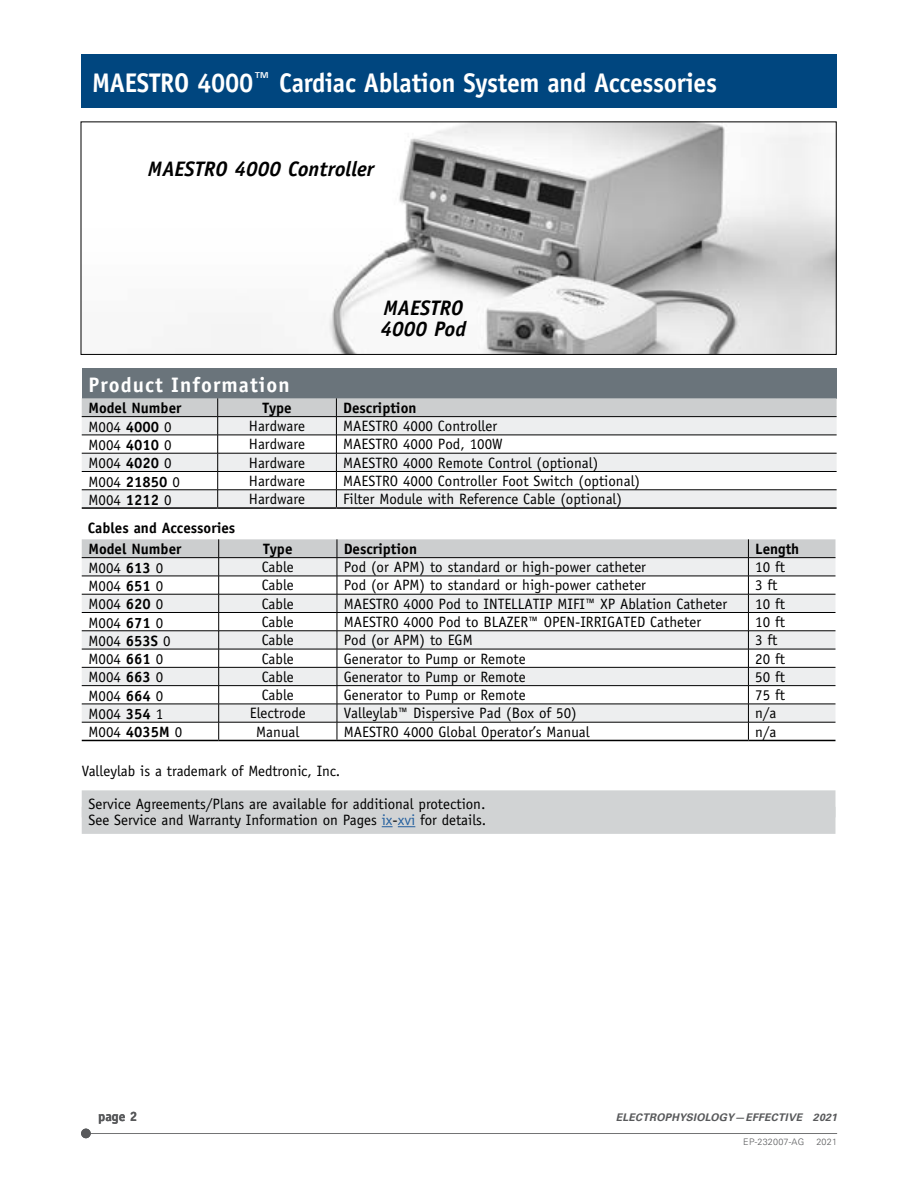
<style>
.page{position:relative;width:918px;height:1188px;background:#fff}
.page>*{position:absolute;margin:0;border:0;box-sizing:border-box;transform-origin:0 0}
.t1{font:700 27px "Officina Sans";letter-spacing:-.01em;color:#fff;scale:.95 1}
.t2{font:italic 700 21px/21px "Officina Sans";color:#000}
.t3{font:700 21px "Officina Sans";letter-spacing:.05em;color:#fff}
.t4{font:15px/16.5px "Officina Sans";color:#000}
.t5{font:700 15px/21px "Officina Sans";color:#000}
.t6{font:700 13.5px "Officina Sans";color:#58595b}
.t7{font:italic 700 10.5px "Univers LT Std";letter-spacing:.025em;color:#58595b}
.t8{font:300 9px "Univers";letter-spacing:.025em;color:#58595b}
.s1{font-weight:700}
.s2{color:#215e9e}
</style>
<div class="page">
<hr style="left:82px;top:1133px;width:755px;height:1px;background:#58595b">
<div style="left:81px;top:1129px;width:10px;height:9px;background:#58595b;border-radius:50%"></div>
<div style="left:81px;top:54px;width:756px;height:54px;background:#00467f"></div>
<div style="left:82px;top:790px;width:753px;height:27px;background:#d1d3d4"></div>
<div style="left:82px;top:807px;width:753px;height:27px;background:#d1d3d4"></div>
<svg style="left:382px;top:826px;width:33px;height:1px"></svg>
<div style="left:82px;top:368px;width:755px;height:30px;background:#6a747b"></div>
<svg style="left:82px;top:398px;width:755px;height:109px"></svg>
<hr style="left:82px;top:507px;width:136px;height:2px;background:#000">
<hr style="left:218px;top:507px;width:118px;height:2px;background:#000">
<hr style="left:336px;top:507px;width:501px;height:2px;background:#000">
<hr style="left:82px;top:490px;width:136px;height:1px;background:#000">
<hr style="left:218px;top:490px;width:118px;height:1px;background:#000">
<hr style="left:336px;top:490px;width:501px;height:1px;background:#000">
<svg style="left:82px;top:539px;width:753px;height:201px"></svg>
<hr style="left:82px;top:740px;width:137px;height:1px;background:#000">
<hr style="left:219px;top:740px;width:118px;height:1px;background:#000">
<hr style="left:337px;top:740px;width:411px;height:1px;background:#000">
<hr style="left:748px;top:740px;width:87px;height:1px;background:#000">
<img style="left:175px;top:124px;width:660px;height:229px">
<div style="left:81px;top:122px;width:756px;height:233px;border:1px solid #000"></div>
<h1 class="t1" style="left:92px;top:66px;width:659px">MAESTRO 4000<sup>™</sup> Cardiac Ablation System and Accessories</h1>
<h2 class="t2" style="left:148px;top:158px;width:228px">MAESTRO 4000 Controller</h2>
<h2 class="t2" style="left:381px;top:297px;width:87px">MAESTRO<br>4000 Pod</h2>
<h2 class="t3" style="left:89px;top:371px;width:203px">Product Information</h2>
<p class="t5" style="left:89px;top:398px;width:94px">Model Number</p>
<p class="t5" style="left:262px;top:398px;width:31px">Type</p>
<p class="t5" style="left:343px;top:398px;width:75px">Description</p>
<p class="t4" style="left:89px;top:418px;width:85px">M004 <span class="s1">4000</span> 0</p>
<p class="t4" style="left:249px;top:418px;width:58px">Hardware</p>
<p class="t4" style="left:343px;top:418px;width:155px">MAESTRO 4000 Controller</p>
<p class="t4" style="left:89px;top:437px;width:85px">M004 <span class="s1">4010</span> 0</p>
<p class="t4" style="left:249px;top:436px;width:58px">Hardware</p>
<p class="t4" style="left:343px;top:436px;width:161px">MAESTRO 4000 Pod, 100W</p>
<p class="t4" style="left:89px;top:455px;width:85px">M004 <span class="s1">4020</span> 0</p>
<p class="t4" style="left:249px;top:454px;width:58px">Hardware</p>
<p class="t4" style="left:343px;top:454px;width:257px">MAESTRO 4000 Remote Control (optional)</p>
<p class="t4" style="left:89px;top:473px;width:93px">M004 <span class="s1">21850</span> 0</p>
<p class="t4" style="left:249px;top:473px;width:58px">Hardware</p>
<p class="t4" style="left:343px;top:473px;width:298px">MAESTRO 4000 Controller Foot Switch (optional)</p>
<p class="t4" style="left:89px;top:492px;width:85px">M004 <span class="s1">1212</span> 0</p>
<p class="t4" style="left:249px;top:491px;width:58px">Hardware</p>
<p class="t4" style="left:343px;top:491px;width:280px">Filter Module with Reference Cable (optional)</p>
<p class="t5" style="left:88px;top:518px;width:149px">Cables and Accessories<br>Model Number</p>
<p class="t5" style="left:263px;top:539px;width:31px">Type</p>
<p class="t5" style="left:344px;top:539px;width:75px">Description</p>
<p class="t5" style="left:755px;top:539px;width:46px">Length</p>
<p class="t4" style="left:89px;top:559px;width:76px">M004 <span class="s1">613</span> 0</p>
<p class="t4" style="left:262px;top:559px;width:34px">Cable</p>
<p class="t4" style="left:344px;top:559px;width:304px">Pod (or APM) to standard or high-power catheter</p>
<p class="t4" style="left:755px;top:559px;width:31px">10 ft</p>
<p class="t4" style="left:89px;top:578px;width:76px">M004 <span class="s1">651</span> 0</p>
<p class="t4" style="left:262px;top:577px;width:34px">Cable</p>
<p class="t4" style="left:344px;top:577px;width:304px">Pod (or APM) to standard or high-power catheter</p>
<p class="t4" style="left:755px;top:577px;width:24px">3 ft</p>
<p class="t4" style="left:89px;top:596px;width:76px">M004 <span class="s1">620</span> 0</p>
<p class="t4" style="left:262px;top:595px;width:34px">Cable</p>
<p class="t4" style="left:344px;top:595px;width:385px">MAESTRO 4000 Pod to INTELLATIP MIFI™ XP Ablation Catheter</p>
<p class="t4" style="left:755px;top:595px;width:31px">10 ft</p>
<p class="t4" style="left:89px;top:614px;width:76px">M004 <span class="s1">671</span> 0</p>
<p class="t4" style="left:262px;top:614px;width:34px">Cable</p>
<p class="t4" style="left:344px;top:614px;width:359px">MAESTRO 4000 Pod to BLAZER™ OPEN-IRRIGATED Catheter</p>
<p class="t4" style="left:755px;top:614px;width:31px">10 ft</p>
<p class="t4" style="left:89px;top:633px;width:84px">M004 <span class="s1">653S</span> 0</p>
<p class="t4" style="left:262px;top:632px;width:34px">Cable</p>
<p class="t4" style="left:344px;top:632px;width:131px">Pod (or APM) to EGM</p>
<p class="t4" style="left:755px;top:632px;width:24px">3 ft</p>
<p class="t4" style="left:89px;top:651px;width:76px">M004 <span class="s1">661</span> 0</p>
<p class="t4" style="left:262px;top:650px;width:34px">Cable</p>
<p class="t4" style="left:344px;top:650px;width:184px">Generator to Pump or Remote</p>
<p class="t4" style="left:755px;top:650px;width:31px">20 ft</p>
<p class="t4" style="left:89px;top:669px;width:76px">M004 <span class="s1">663</span> 0</p>
<p class="t4" style="left:262px;top:669px;width:34px">Cable</p>
<p class="t4" style="left:344px;top:669px;width:184px">Generator to Pump or Remote</p>
<p class="t4" style="left:755px;top:669px;width:31px">50 ft</p>
<p class="t4" style="left:89px;top:687px;width:76px">M004 <span class="s1">664</span> 0</p>
<p class="t4" style="left:262px;top:687px;width:34px">Cable</p>
<p class="t4" style="left:344px;top:687px;width:184px">Generator to Pump or Remote</p>
<p class="t4" style="left:755px;top:687px;width:31px">75 ft</p>
<p class="t4" style="left:89px;top:706px;width:76px">M004 <span class="s1">354</span> 1</p>
<p class="t4" style="left:250px;top:705px;width:58px">Electrode</p>
<p class="t4" style="left:344px;top:705px;width:235px">Valleylab™ Dispersive Pad (Box of 50)</p>
<p class="t4" style="left:755px;top:705px;width:23px">n/a</p>
<p class="t4" style="left:89px;top:724px;width:95px">M004 <span class="s1">4035M</span> 0</p>
<p class="t4" style="left:256px;top:723px;width:45px">Manual</p>
<p class="t4" style="left:344px;top:723px;width:247px">MAESTRO 4000 Global Operator’s Manual</p>
<p class="t4" style="left:755px;top:723px;width:23px">n/a</p>
<p class="t4" style="left:82px;top:762px;width:258px">Valleylab is a trademark of Medtronic, Inc.</p>
<p class="t4" style="left:89px;top:795px;width:397px">Service Agreements/Plans are available for additional protection.<br>See Service and Warranty Information on Pages <span class="s2">ix</span>-<span class="s2">xvi</span> for details.</p>
<p class="t6" style="left:98px;top:1108px;width:41px">page 2</p>
<p class="t7" style="left:616px;top:1111px;width:223px">ELECTROPHYSIOLOGY—EFFECTIVE 2021</p>
<p class="t8" style="left:743px;top:1137px;width:63px">EP-232007-AG</p>
<p class="t8" style="left:816px;top:1137px;width:22px">2021</p>
</div>
